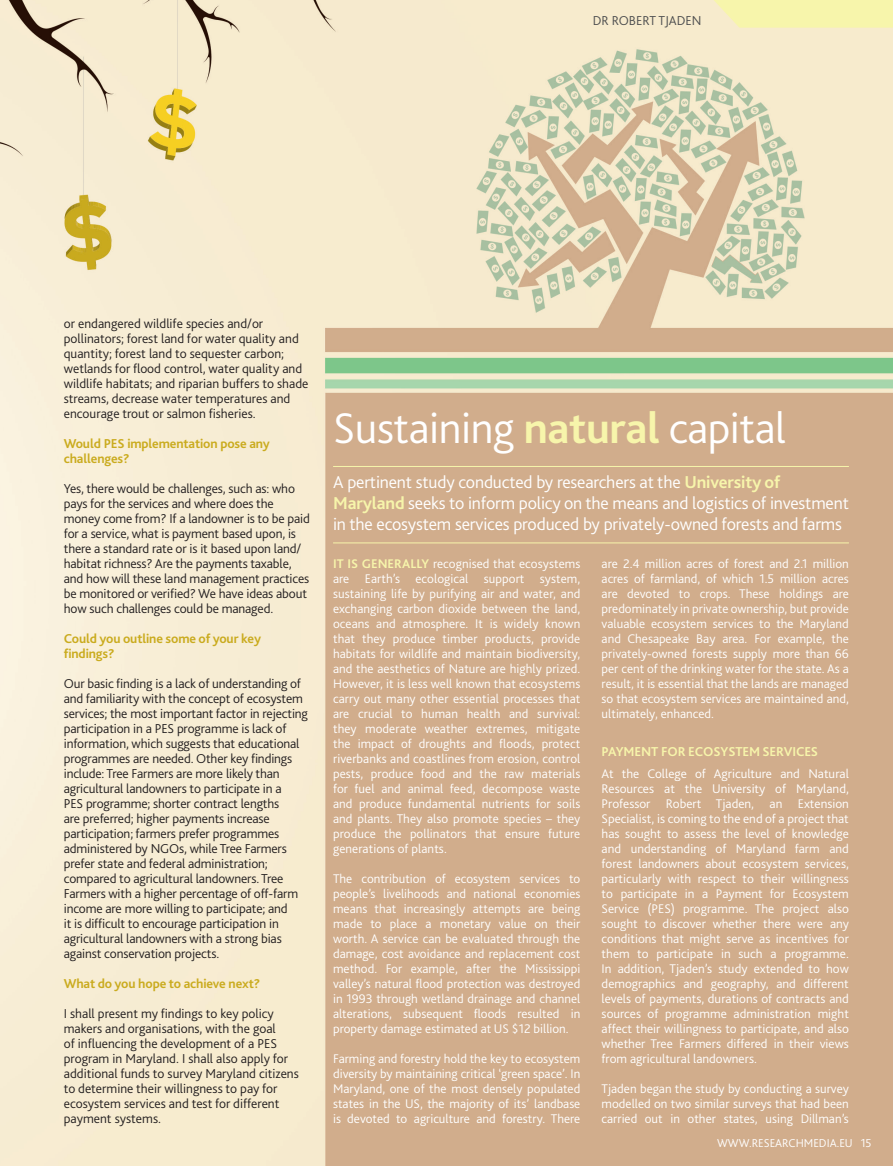
<style>
.page{position:relative;width:893px;height:1166px;background:#fff}
.page>*{position:absolute;margin:0;border:0;box-sizing:border-box;transform-origin:0 0}
.Article_Header{font:300 45px "Bliss 2";letter-spacing:-.01em;color:#fff}
.Article_Strap{font:300 18px/21px "Bliss 2";letter-spacing:-.01em;color:#fff}
.Q_A_Answer{font:300 13.5px/15px "Bliss 2";letter-spacing:-.01em;color:#231f20}
.Q_A_Questions{font:700 13.5px/15px "Bliss 2";letter-spacing:-.01em;color:#caab1e}
.Subhead{font:700 13.5px "Bliss 2";letter-spacing:-.01em;color:#f7f5ab}
.Body_Article{font:300 13.5px "Bliss 2";color:#4b4c4d}
.Body_Article-2{font:300 13.2px/15px "Bliss 2";color:#fff;text-align:justify}
.Page_No__Right{font:300 12px "Bliss 2";color:#fff}
.s1{font-weight:700;color:#f7f5ab}
</style>
<div class="page">
<img style="left:0;top:0;width:893px;height:1165px">
<hr style="left:333px;top:466px;width:516px;height:1px;background:#f7f5ab">
<hr style="left:333px;top:542px;width:516px;height:1px;background:#f7f5ab">
<svg style="left:713px;top:0;width:180px;height:28px;background:#f7f4ad"></svg>
<p class="Body_Article" style="left:593px;top:13px;width:110px">DR ROBERT TJADEN</p>
<p class="Q_A_Answer" style="left:64px;top:315px;width:246px">or endangered wildlife species and/or pollinators; forest land for water quality and quantity; forest land to sequester carbon; wetlands for flood control, water quality and wildlife habitats; and riparian buffers to shade streams, decrease water temperatures and encourage trout or salmon fisheries.</p>
<p class="Q_A_Questions" style="left:64px;top:435px;width:208px">Would PES implementation pose any challenges?</p>
<p class="Q_A_Answer" style="left:64px;top:480px;width:248px">Yes, there would be challenges, such as: who pays for the services and where does the money come from? If a landowner is to be paid for a service, what is payment based upon, is there a standard rate or is it based upon land/ habitat richness? Are the payments taxable, and how will these land management practices be monitored or verified? We have ideas about how such challenges could be managed.</p>
<p class="Q_A_Questions" style="left:64px;top:630px;width:199px">Could you outline some of your key findings?</p>
<p class="Q_A_Answer" style="left:64px;top:675px;width:246px">Our basic finding is a lack of understanding of and familiarity with the concept of ecosystem services; the most important factor in rejecting participation in a PES programme is lack of information, which suggests that educational programmes are needed. Other key findings include: Tree Farmers are more likely than agricultural landowners to participate in a<br>PES programme; shorter contract lengths<br>are preferred; higher payments increase participation; farmers prefer programmes administered by NGOs, while Tree Farmers prefer state and federal administration; compared to agricultural landowners. Tree Farmers with a higher percentage of off-farm income are more willing to participate; and<br>it is difficult to encourage participation in agricultural landowners with a strong bias against conservation projects.</p>
<p class="Q_A_Questions" style="left:64px;top:975px;width:198px">What do you hope to achieve next?</p>
<p class="Q_A_Answer" style="left:64px;top:1005px;width:237px">I shall present my findings to key policy makers and organisations, with the goal<br>of influencing the development of a PES program in Maryland. I shall also apply for additional funds to survey Maryland citizens to determine their willingness to pay for ecosystem services and test for different payment systems.</p>
<p class="Article_Header" style="left:333px;top:399px;width:454px">Sustaining <span class="s1">natural</span> capital</p>
<p class="Article_Strap" style="left:333px;top:471px;width:517px">A pertinent study conducted by researchers at the <span class="s1">University of<br>Maryland</span> seeks to inform policy on the means and logistics of investment in the ecosystem services produced by privately-owned forests and farms</p>
<p class="Body_Article-2" style="left:333px;top:555px;width:249px"><span class="s1">IT IS GENERALLY</span> recognised that ecosystems are Earth’s ecological support system, sustaining life by purifying air and water, and exchanging carbon dioxide between the land, oceans and atmosphere. It is widely known that they produce timber products, provide habitats for wildlife and maintain biodiversity, and the aesthetics of Nature are highly prized.<br>However, it is less well known that ecosystems carry out many other essential processes that are crucial to human health and survival: they moderate weather extremes, mitigate the impact of droughts and floods, protect riverbanks and coastlines from erosion, control pests, produce food and the raw materials for fuel and animal feed, decompose waste and produce fundamental nutrients for soils and plants. They also promote species – they produce the pollinators that ensure future generations of plants.</p>
<p class="Body_Article-2" style="left:333px;top:870px;width:249px">The contribution of ecosystem services to people’s livelihoods and national economies means that increasingly attempts are being made to place a monetary value on their worth. A service can be evaluated through the damage, cost avoidance and replacement cost method. For example, after the Mississippi valley’s natural flood protection was destroyed in 1993 through wetland drainage and channel alterations, subsequent floods resulted in property damage estimated at US $12 billion.</p>
<p class="Body_Article-2" style="left:333px;top:1050px;width:249px">Farming and forestry hold the key to ecosystem diversity by maintaining critical ‘green space’. In Maryland, one of the most densely populated states in the US, the majority of its’ landbase is devoted to agriculture and forestry. There</p>
<p class="Body_Article-2" style="left:602px;top:555px;width:249px">are 2.4 million acres of forest and 2.1 million acres of farmland, of which 1.5 million acres are devoted to crops. These holdings are predominately in private ownership, but provide valuable ecosystem services to the Maryland and Chesapeake Bay area. For example, the privately-owned forests supply more than 66 per cent of the drinking water for the state. As a result, it is essential that the lands are managed so that ecosystem services are maintained and, ultimately, enhanced.</p>
<p class="Subhead" style="left:602px;top:742px;width:218px">PAYMENT FOR ECOSYSTEM SERVICES</p>
<p class="Body_Article-2" style="left:602px;top:765px;width:249px">At the College of Agriculture and Natural Resources at the University of Maryland, Professor Robert Tjaden, an Extension Specialist, is coming to the end of a project that has sought to assess the level of knowledge and understanding of Maryland farm and forest landowners about ecosystem services, particularly with respect to their willingness to participate in a Payment for Ecosystem Service (PES) programme. The project also sought to discover whether there were any conditions that might serve as incentives for them to participate in such a programme.<br>In addition, Tjaden’s study extended to how demographics and geography, and different levels of payments, durations of contracts and sources of programme administration might affect their willingness to participate, and also whether Tree Farmers differed in their views from agricultural landowners.</p>
<p class="Body_Article-2" style="left:602px;top:1080px;width:249px">Tjaden began the study by conducting a survey modelled on two similar surveys that had been carried out in other states, using Dillman’s</p>
<p class="Page_No__Right" style="left:717px;top:1135px;width:156px">WWW.RESEARCHMEDIA.EU 15</p>
</div>
